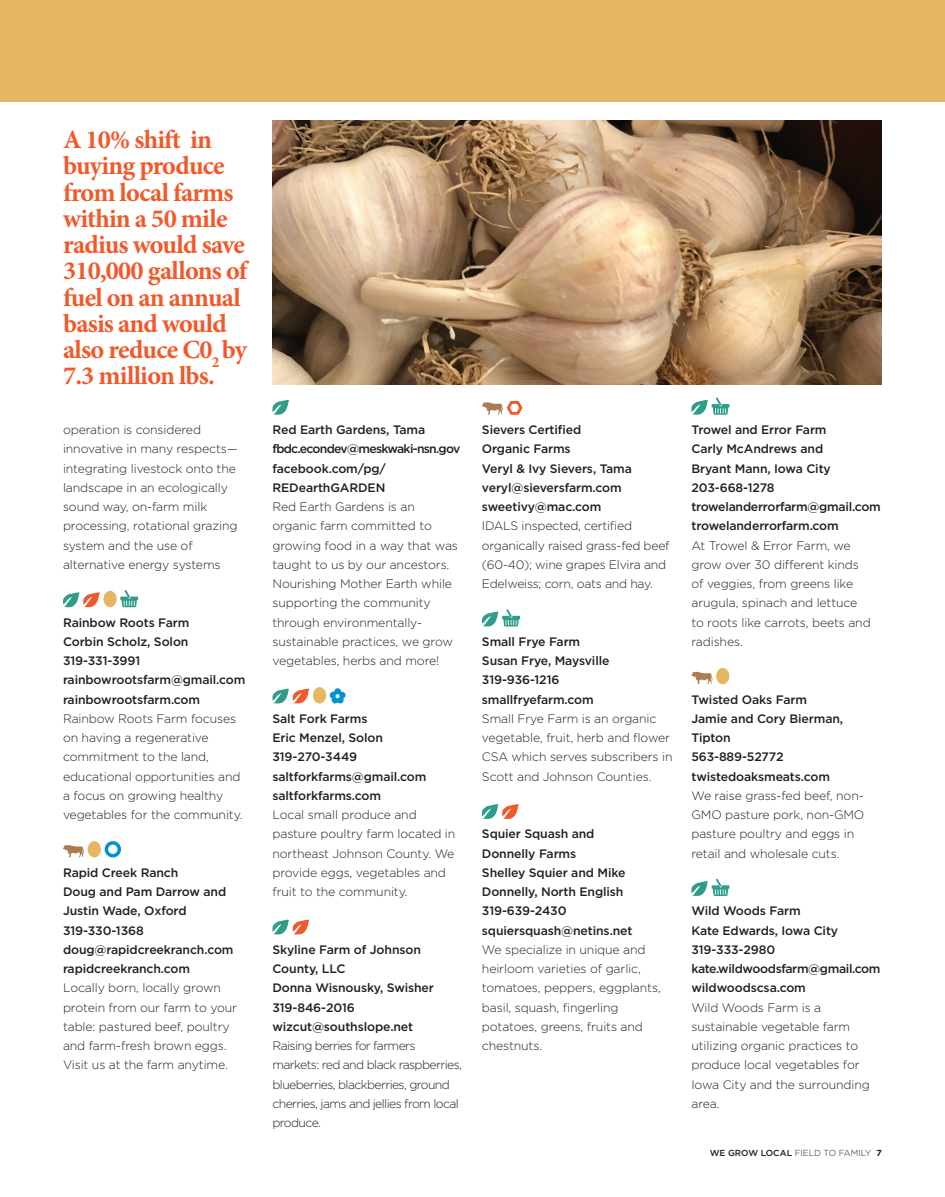
<style>
.page{position:relative;width:945px;height:1197px;background:#fff}
.page>*{position:absolute;margin:0;border:0;box-sizing:border-box;transform-origin:0 0}
.Header__small{font:700 26.25px/26.2px "Minion Pro";letter-spacing:-.03em;color:#f1592b}
.Body{font:300 12.25px/19.2px "Gotham";letter-spacing:-.01em;color:#231f20}
.Body_Bold{font:500 12.25px/19.2px "Gotham";letter-spacing:-.01em;color:#231f20}
.Body_Bold-2{font:300 12.25px/19.2px "Gotham";letter-spacing:-.01em;color:#231f20}
.Body-2{font:300 12.25px/19.2px "Gotham";letter-spacing:-.05em;color:#231f20}
.Body_Bold-3{font:500 12.25px "Gotham";letter-spacing:-.06em;color:#231f20}
.Body_Bold-4{font:500 12.25px "Gotham";letter-spacing:-.03em;color:#231f20}
.t1{font:300 8.75px "Gotham";color:#231f20}
.s1{font-weight:500}
.s2{font-weight:700}
</style>
<div class="page">
<svg style="left:63px;top:592px;width:37px;height:16px"></svg>
<div style="left:103px;top:591px;width:14px;height:16px;background:#e5b763;border-radius:50%"></div>
<svg style="left:120px;top:590px;width:18px;height:17px"></svg>
<svg style="left:63px;top:845px;width:21px;height:13px"></svg>
<div style="left:88px;top:841px;width:13px;height:17px;background:#e5b763;border-radius:50%"></div>
<div style="left:105px;top:841px;width:16px;height:17px;border:4px solid #0093d0;border-radius:50%"></div>
<svg style="left:272px;top:400px;width:17px;height:15px"></svg>
<svg style="left:272px;top:688px;width:37px;height:16px"></svg>
<div style="left:313px;top:687px;width:13px;height:17px;background:#e5b763;border-radius:50%"></div>
<svg style="left:330px;top:688px;width:16px;height:16px"></svg>
<svg style="left:272px;top:919px;width:37px;height:16px"></svg>
<svg style="left:482px;top:400px;width:41px;height:15px"></svg>
<svg style="left:482px;top:609px;width:38px;height:18px"></svg>
<svg style="left:482px;top:804px;width:37px;height:15px"></svg>
<svg style="left:691px;top:397px;width:39px;height:18px"></svg>
<svg style="left:691px;top:671px;width:21px;height:13px"></svg>
<div style="left:716px;top:668px;width:13px;height:16px;background:#e5b763;border-radius:50%"></div>
<svg style="left:691px;top:879px;width:39px;height:17px"></svg>
<div style="left:0;top:0;width:945px;height:102px;background:#e5b763"></div>
<img style="left:272px;top:121px;width:610px;height:263px">
<p class="Header__small" style="left:63px;top:128px;width:186px">A 10% shift in buying produce from local farms within a 50 mile radius would save<br>310,000 gallons of fuel on an annual basis and would also reduce C0<sub>2</sub> by<br>7.3 million lbs.</p>
<p class="Body" style="left:63px;top:420px;width:176px">operation is considered innovative in many respects— integrating livestock onto the landscape in an ecologically sound way, on-farm milk processing, rotational grazing system and the use of alternative energy systems</p>
<p class="Body_Bold" style="left:63px;top:612px;width:128px">Rainbow Roots Farm</p>
<p class="Body_Bold" style="left:63px;top:632px;width:127px">Corbin Scholz, Solon</p>
<p class="Body_Bold" style="left:63px;top:651px;width:184px">319-331-3991 rainbowrootsfarm@gmail.com</p>
<p class="Body_Bold" style="left:63px;top:689px;width:139px">rainbowrootsfarm.com</p>
<p class="Body" style="left:63px;top:708px;width:181px">Rainbow Roots Farm focuses on having a regenerative commitment to the land, educational opportunities and a focus on growing healthy vegetables for the community.</p>
<p class="Body_Bold" style="left:63px;top:863px;width:117px">Rapid Creek Ranch</p>
<p class="Body_Bold" style="left:63px;top:882px;width:165px">Doug and Pam Darrow and<br>Justin Wade, Oxford</p>
<p class="Body_Bold" style="left:63px;top:920px;width:82px">319-330-1368</p>
<p class="Body_Bold" style="left:63px;top:940px;width:172px">doug@rapidcreekranch.com</p>
<p class="Body_Bold" style="left:63px;top:959px;width:129px">rapidcreekranch.com</p>
<p class="Body" style="left:63px;top:978px;width:176px">Locally born, locally grown protein from our farm to your table: pastured beef, poultry and farm-fresh brown eggs.<br>Visit us at the farm anytime.</p>
<p class="Body_Bold" style="left:272px;top:420px;width:154px">Red Earth Gardens, Tama</p>
<p class="Body_Bold-3" style="left:272px;top:441px;width:189px">fbdc.econdev@meskwaki-nsn.gov</p>
<p class="Body_Bold" style="left:272px;top:458px;width:115px">facebook.com/pg/<br>REDearthGARDEN</p>
<p class="Body" style="left:272px;top:497px;width:187px">Red Earth Gardens is an organic farm committed to growing food in a way that was taught to us by our ancestors.<br>Nourishing Mother Earth while supporting the community through environmentally&shy;sustainable practices, we grow vegetables, herbs and more!</p>
<p class="Body_Bold" style="left:272px;top:709px;width:97px">Salt Fork Farms</p>
<p class="Body_Bold" style="left:272px;top:728px;width:112px">Eric Menzel, Solon</p>
<p class="Body_Bold" style="left:272px;top:747px;width:86px">319-270-3449</p>
<p class="Body_Bold" style="left:272px;top:766px;width:155px">saltforkfarms@gmail.com saltforkfarms.com</p>
<p class="Body_Bold-2" style="left:272px;top:805px;width:184px">Local small produce and pasture poultry farm located in northeast Johnson County. We provide eggs, vegetables and fruit to the community.</p>
<p class="Body_Bold" style="left:272px;top:940px;width:150px">Skyline Farm of Johnson<br>County, LLC</p>
<p class="Body_Bold" style="left:272px;top:978px;width:163px">Donna Wisnousky, Swisher</p>
<p class="Body_Bold" style="left:272px;top:997px;width:84px">319-846-2016</p>
<p class="Body_Bold" style="left:272px;top:1017px;width:142px">wizcut@southslope.net</p>
<p class="Body-2" style="left:272px;top:1036px;width:191px">Raising berries for farmers markets: red and black raspberries, blueberries, blackberries, ground cherries, jams and jellies from local produce.</p>
<p class="Body_Bold" style="left:482px;top:420px;width:101px">Sievers Certified</p>
<p class="Body_Bold" style="left:482px;top:439px;width:90px">Organic Farms</p>
<p class="Body_Bold" style="left:482px;top:458px;width:151px">Veryl &amp; Ivy Sievers, Tama</p>
<p class="Body_Bold" style="left:482px;top:478px;width:141px">veryl@sieversfarm.com sweetivy@mac.com</p>
<p class="Body_Bold-2" style="left:482px;top:516px;width:189px">IDALS inspected, certified organically raised grass-fed beef (60-40); wine grapes Elvira and<br>Edelweiss; corn, oats and hay.</p>
<p class="Body_Bold" style="left:482px;top:632px;width:100px">Small Frye Farm</p>
<p class="Body_Bold" style="left:482px;top:651px;width:129px">Susan Frye, Maysville</p>
<p class="Body_Bold" style="left:482px;top:670px;width:79px">319-936-1216</p>
<p class="Body_Bold" style="left:482px;top:689px;width:113px">smallfryefarm.com</p>
<p class="Body" style="left:482px;top:708px;width:192px">Small Frye Farm is an organic vegetable, fruit, herb and flower<br>CSA which serves subscribers in<br>Scott and Johnson Counties.</p>
<p class="Body_Bold" style="left:482px;top:824px;width:114px">Squier Squash and</p>
<p class="Body_Bold" style="left:482px;top:843px;width:96px">Donnelly Farms</p>
<p class="Body_Bold" style="left:482px;top:863px;width:145px">Shelley Squier and Mike<br>Donnelly, North English</p>
<p class="Body_Bold" style="left:482px;top:901px;width:86px">319-639-2430</p>
<p class="Body_Bold" style="left:482px;top:920px;width:152px">squiersquash@netins.net</p>
<p class="Body_Bold-2" style="left:482px;top:939px;width:180px">We specialize in unique and heirloom varieties of garlic, tomatoes, peppers, eggplants, basil, squash, fingerling potatoes, greens, fruits and chestnuts.</p>
<p class="Body_Bold" style="left:691px;top:420px;width:137px">Trowel and Error Farm</p>
<p class="Body_Bold" style="left:691px;top:439px;width:133px">Carly McAndrews and</p>
<p class="Body_Bold" style="left:691px;top:458px;width:141px">Bryant Mann, Iowa City</p>
<p class="Body_Bold" style="left:691px;top:478px;width:191px">203-668-1278 trowelanderrorfarm@gmail.com</p>
<p class="Body_Bold" style="left:691px;top:516px;width:149px">trowelanderrorfarm.com</p>
<p class="Body" style="left:691px;top:535px;width:181px">At Trowel &amp; Error Farm, we grow over 30 different kinds of veggies, from greens like arugula, spinach and lettuce to roots like carrots, beets and radishes.</p>
<p class="Body_Bold" style="left:691px;top:689px;width:117px">Twisted Oaks Farm</p>
<p class="Body_Bold" style="left:691px;top:709px;width:153px">Jamie and Cory Bierman,<br>Tipton</p>
<p class="Body_Bold" style="left:691px;top:747px;width:94px">563-889-52772</p>
<p class="Body_Bold" style="left:691px;top:766px;width:140px">twistedoaksmeats.com</p>
<p class="Body" style="left:691px;top:785px;width:174px">We raise grass-fed beef, non-<br>GMO pasture pork, non-GMO pasture poultry and eggs in retail and wholesale cuts.</p>
<p class="Body_Bold" style="left:691px;top:901px;width:111px">Wild Woods Farm</p>
<p class="Body_Bold" style="left:691px;top:920px;width:148px">Kate Edwards, Iowa City</p>
<p class="Body_Bold" style="left:691px;top:940px;width:85px">319-333-2980</p>
<p class="Body_Bold-4" style="left:691px;top:961px;width:191px">kate.wildwoodsfarm@gmail.com</p>
<p class="Body_Bold" style="left:691px;top:978px;width:116px">wildwoodscsa.com</p>
<p class="Body_Bold-2" style="left:691px;top:997px;width:180px">Wild Woods Farm is a sustainable vegetable farm utilizing organic practices to produce local vegetables for<br>Iowa City and the surrounding area.</p>
<p class="t1" style="left:710px;top:1147px;width:174px"><span class="s1">WE GROW LOCAL</span> FIELD TO FAMILY <span class="s2">7</span></p>
</div>
